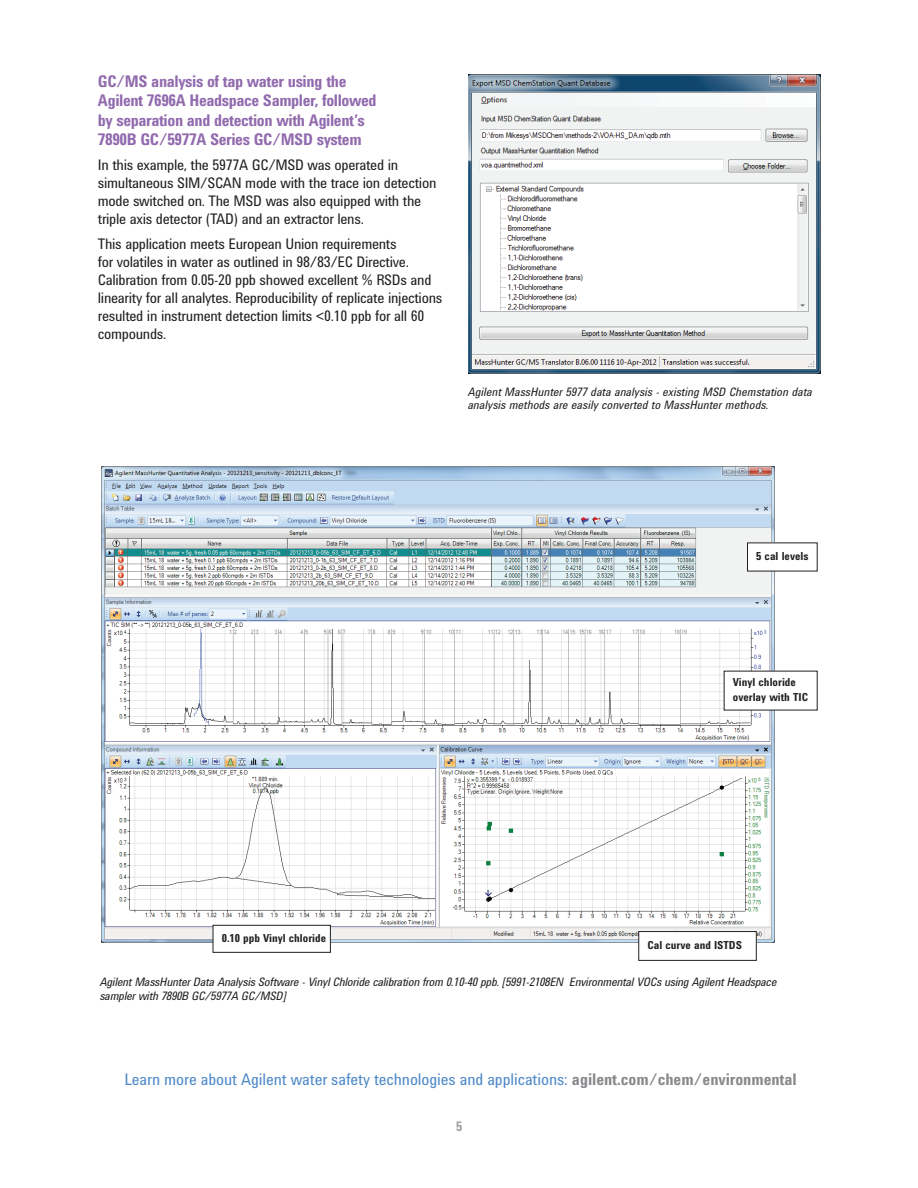
<style>
.page{position:relative;width:918px;height:1188px;background:#fff}
.page>*{position:absolute;margin:0;border:0;box-sizing:border-box;transform-origin:0 0}
.t1{font:700 16.5px/19.5px "Agilent Condensed CFF";letter-spacing:-.025em;color:#916bae}
.t2{font:16.5px "Agilent Condensed CFF";letter-spacing:-.005em;color:#4f8ac8}
.t3{font:15px/18px "Agilent Condensed CFF";letter-spacing:-.02em;color:#231f20}
.t4{font:700 13.5px "Agilent Condensed CFF";color:#a1a1a5}
.t5{font:italic 12px/13.5px "Agilent Condensed CFF";letter-spacing:-.02em;color:#231f20}
.t6{font:italic 12px/13.5px "Agilent Condensed CFF";color:#231f20}
.t7{font:700 11.4px/14.2px "Agilent Condensed CFF";color:#231f20}
.s1{font-weight:700;color:#87898c}
</style>
<div class="page">
<img style="left:468px;top:75px;width:352px;height:298px">
<img style="left:101px;top:466px;width:673px;height:477px">
<div style="left:748px;top:543px;width:69px;height:28px;background:#fff"></div>
<div style="left:724px;top:671px;width:93px;height:39px;background:#fff"></div>
<div style="left:639px;top:932px;width:117px;height:28px;background:#fff"></div>
<div style="left:639px;top:931px;width:117px;height:30px;border:1px solid #231f20"></div>
<div style="left:213px;top:925px;width:117px;height:27px;background:#fff"></div>
<div style="left:213px;top:925px;width:118px;height:28px;border:1px solid #231f20"></div>
<p class="t1" style="left:98px;top:73px;width:280px">GC/MS analysis of tap water using the Agilent 7696A Headspace Sampler, followed by separation and detection with Agilent’s 7890B GC/5977A Series GC/MSD system</p>
<p class="t3" style="left:98px;top:157px;width:340px">In this example, the 5977A GC/MSD was operated in simultaneous SIM/SCAN mode with the trace ion detection mode switched on. The MSD was also equipped with the triple axis detector (TAD) and an extractor lens.</p>
<p class="t3" style="left:98px;top:236px;width:346px">This application meets European Union requirements<br>for volatiles in water as outlined in 98/83/EC Directive.<br>Calibration from 0.05-20 ppb showed excellent % RSDs and linearity for all analytes. Reproducibility of replicate injections resulted in instrument detection limits &lt;0.10 ppb for all 60 compounds.</p>
<p class="t6" style="left:468px;top:386px;width:346px">Agilent MassHunter 5977 data analysis - existing MSD Chemstation data analysis methods are easily converted to MassHunter methods.</p>
<p class="t7" style="left:756px;top:550px;width:54px">5 cal levels</p>
<p class="t7" style="left:733px;top:676px;width:77px">Vinyl chloride overlay with TIC</p>
<p class="t7" style="left:222px;top:932px;width:106px">0.10 ppb Vinyl chloride</p>
<p class="t5" style="left:100px;top:976px;width:679px">Agilent MassHunter Data Analysis Software - Vinyl Chloride calibration from 0.10-40 ppb. [5991-2108EN Environmental VOCs using Agilent Headspace sampler with 7890B GC/5977A GC/MSD]</p>
<p class="t7" style="left:647px;top:939px;width:96px">Cal curve and ISTDS</p>
<p class="t2" style="left:124px;top:1073px;width:674px">Learn more about Agilent water safety technologies and applications: <span class="s1">agilent.com/chem/environmental</span></p>
<p class="t4" style="left:456px;top:1121px;width:8px">5</p>
</div>
